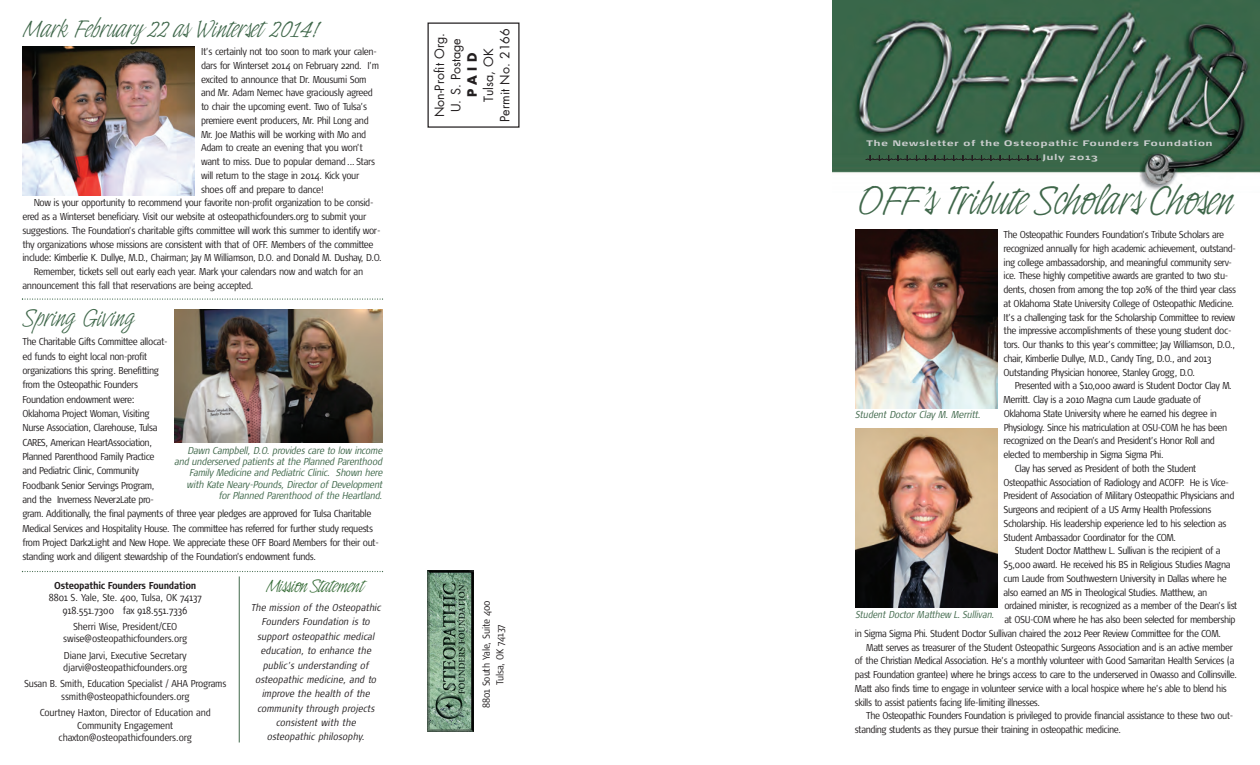
<style>
.page{position:relative;width:1260px;height:765px;background:#fff}
.page>*{position:absolute;margin:0;border:0;box-sizing:border-box;transform-origin:0 0}
.t1{font:41.25px "Indy Italic Plain";letter-spacing:-.015em;color:#3f674a}
.t2{font:25px "Indy Italic Plain";letter-spacing:-.015em;color:#3f674a}
.t3{font:18.75px "Indy Italic Plain";letter-spacing:-.015em;color:#336a34}
.t4{font:12.5px/16.4px "Futura";color:#231f20;text-align:center}
.t5{font:700 12.5px "Futura";color:#231f20}
.t6{font:300 10px/14.4px "Signa Cond";letter-spacing:-.04em;color:#231f20}
.t7{font:300 10px/12.5px "Signa Cond";letter-spacing:-.015em;color:#231f20;text-align:center}
.t8{font:italic 300 10px/11.2px "Signa Cond";letter-spacing:-.025em;color:#3f674a;text-align:right}
.t9{font:italic 300 10px/14.4px "Signa Cond";color:#231f20;text-align:center}
.t10{font:700 10px "Signa Cond";letter-spacing:-.03em;color:#231f20}
.t11{font:700 8px/13.8px "Signa Ext";letter-spacing:.13em;color:#cccecf}
</style>
<div class="page">
<img style="left:832px;top:0;width:428px;height:190px">
<img style="left:428px;top:570px;width:45px;height:161px">
<div style="left:428px;top:22px;width:92px;height:106px;border:1px solid #231f20"></div>
<svg style="left:866px;top:155px;width:174px;height:6px"></svg>
<hr style="left:239px;top:576px;width:1px;height:166px;background:#3f674a">
<img style="left:855px;top:229px;width:142px;height:179px">
<img style="left:855px;top:429px;width:142px;height:179px">
<img style="left:22px;top:46px;width:173px;height:149px">
<img style="left:175px;top:310px;width:207px;height:133px">
<svg style="left:22px;top:298px;width:361px;height:2px"></svg>
<svg style="left:22px;top:571px;width:361px;height:1px"></svg>
<h2 class="t2" style="left:22px;top:21px;width:298px">Mark February 22 as Winterset 2014!</h2>
<p class="t6" style="left:201px;top:45px;width:178px">It’s certainly not too soon to mark your calen-</p>
<p class="t6" style="left:201px;top:59px;width:179px">dars for Winterset 2014 on February 22nd. I’m</p>
<p class="t6" style="left:201px;top:73px;width:167px">excited to announce that Dr. Mousumi Som</p>
<p class="t6" style="left:201px;top:87px;width:173px">and Mr. Adam Nemec have graciously agreed</p>
<p class="t6" style="left:201px;top:100px;width:168px">to chair the upcoming event. Two of Tulsa’s</p>
<p class="t6" style="left:201px;top:114px;width:169px">premiere event producers, Mr. Phil Long and</p>
<p class="t6" style="left:201px;top:128px;width:167px">Mr. Joe Mathis will be working with Mo and</p>
<p class="t6" style="left:201px;top:142px;width:163px">Adam to create an evening that you won’t</p>
<p class="t6" style="left:201px;top:155px;width:176px">want to miss. Due to popular demand ... Stars</p>
<p class="t6" style="left:201px;top:169px;width:160px">will return to the stage in 2014. Kick your</p>
<p class="t6" style="left:201px;top:183px;width:124px">shoes off and prepare to dance!</p>
<p class="t6" style="left:34px;top:197px;width:341px">Now is your opportunity to recommend your favorite non-profit organization to be consid-</p>
<p class="t6" style="left:22px;top:210px;width:345px">ered as a Winterset beneficiary. Visit our website at osteopathicfounders.org to submit your</p>
<p class="t6" style="left:22px;top:224px;width:360px">suggestions. The Foundation’s charitable gifts committee will work this summer to identify wor-</p>
<p class="t6" style="left:22px;top:238px;width:352px">thy organizations whose missions are consistent with that of OFF. Members of the committee</p>
<p class="t6" style="left:22px;top:252px;width:361px">include: Kimberlie K. Dullye, M.D., Chairman; Jay M Williamson, D.O. and Donald M. Dushay, D.O.</p>
<p class="t6" style="left:34px;top:265px;width:331px">Remember, tickets sell out early each year. Mark your calendars now and watch for an</p>
<p class="t6" style="left:22px;top:279px;width:233px">announcement this fall that reservations are being accepted.</p>
<h2 class="t2" style="left:22px;top:309px;width:113px">Spring Giving</h2>
<p class="t6" style="left:22px;top:336px;width:358px">The Charitable Gifts Committee allocat-<br>ed funds to eight local non-profit<br>organizations this spring. Benefitting<br>from the Osteopathic Founders<br>Foundation endowment were:<br>Oklahoma Project Woman, Visiting<br>Nurse Association, Clarehouse, Tulsa<br>CARES, American HeartAssociation,<br>Planned Parenthood Family Practice<br>and Pediatric Clinic, Community<br>Foodbank Senior Servings Program,<br>and the Inverness Never2Late pro-<br>gram. Additionally, the final payments of three year pledges are approved for Tulsa Charitable Medical Services and Hospitality House. The committee has referred for further study requests from Project Dark2Light and New Hope. We appreciate these OFF Board Members for their out&shy;standing work and diligent stewardship of the Foundation’s endowment funds.</p>
<p class="t8" style="left:174px;top:446px;width:210px">Dawn Campbell, D.O. provides care to low income and underserved patients at the Planned Parenthood Family Medicine and Pediatric Clinic. Shown here with Kate Neary-Pounds, Director of Development for Planned Parenthood of the Heartland.</p>
<p class="t10" style="left:54px;top:582px;width:144px">Osteopathic Founders Foundation</p>
<p class="t7" style="left:49px;top:592px;width:155px">8801 S. Yale, Ste. 400, Tulsa, OK 74137<br>918.551.7300 fax 918.551.7336</p>
<p class="t7" style="left:63px;top:621px;width:126px">Sherri Wise, President/CEO swise@osteopathicfounders.org</p>
<p class="t7" style="left:63px;top:650px;width:126px;text-align:left">Diane Jarvi, Executive Secretary djarvi@osteopathicfounders.org</p>
<p class="t6" style="left:24px;top:679px;width:204px;line-height:12.5px;text-align:center">Susan B. Smith, Education Specialist / AHA Programs ssmith@osteopathicfounders.org</p>
<p class="t7" style="left:40px;top:707px;width:173px">Courtney Haxton, Director of Education and<br>Community Engagement chaxton@osteopathicfounders.org</p>
<h3 class="t3" style="left:266px;top:580px;width:100px">MissionStatement</h3>
<p class="t9" style="left:251px;top:601px;width:132px">The mission of the Osteopathic<br>Founders Foundation is to support osteopathic medical education, to enhance the public’s understanding of osteopathic medicine, and to improve the health of the community through projects consistent with the osteopathic philosophy.</p>
<p class="t4" style="left:482px;top:122px;width:95px;rotate:-90deg">Tulsa, OK<br>Permit No. 2166</p>
<p class="t4" style="left:432px;top:117px;width:86px;rotate:-90deg">Non-Profit Org.<br>U. S. Postage</p>
<p class="t5" style="left:467px;top:97px;width:46px;rotate:-90deg">PAID</p>
<p class="t7" style="left:480px;top:708px;width:109px;line-height:13.8px;rotate:-90deg">8801 South Yale, Suite 400<br>Tulsa, OK 74137</p>
<p class="t11" style="left:1043px;top:138px;width:171px;text-indent:-176px">The Newsletter of the Osteopathic Founders Foundation<br>July 2013</p>
<h1 class="t1" style="left:857px;top:188px;width:378px">OFF’s Tribute Scholars Chosen</h1>
<p class="t6" style="left:1004px;top:229px;width:234px;line-height:13.8px">The Osteopathic Founders Foundation’s Tribute Scholars are recognized annually for high academic achievement, outstand&shy;ing college ambassadorship, and meaningful community serv&shy;ice. These highly competitive awards are granted to two stu&shy;dents, chosen from among the top 20% of the third year class at Oklahoma State University College of Osteopathic Medicine.<br>It’s a challenging task for the Scholarship Committee to review the impressive accomplishments of these young student doc&shy;tors. Our thanks to this year’s committee; Jay Williamson, D.O., chair, Kimberlie Dullye, M.D., Candy Ting, D.O., and 2013<br>Outstanding Physician honoree, Stanley Grogg, D.O.</p>
<p class="t6" style="left:1015px;top:380px;width:219px">Presented with a $10,000 award is Student Doctor Clay M.</p>
<p class="t6" style="left:1004px;top:394px;width:199px">Merritt. Clay is a 2010 Magna cum Laude graduate of</p>
<p class="t6" style="left:1004px;top:407px;width:215px">Oklahoma State University where he earned his degree in</p>
<p class="t6" style="left:1004px;top:421px;width:225px">Physiology. Since his matriculation at OSU-COM he has been</p>
<p class="t6" style="left:1004px;top:435px;width:213px">recognized on the Dean’s and President’s Honor Roll and</p>
<p class="t6" style="left:1004px;top:449px;width:162px">elected to membership in Sigma Sigma Phi.</p>
<p class="t6" style="left:1015px;top:462px;width:183px">Clay has served as President of both the Student</p>
<p class="t6" style="left:1004px;top:476px;width:227px">Osteopathic Association of Radiology and ACOFP. He is Vice-</p>
<p class="t6" style="left:1004px;top:490px;width:232px">President of Association of Military Osteopathic Physicians and</p>
<p class="t6" style="left:1004px;top:504px;width:209px">Surgeons and recipient of a US Army Health Professions</p>
<p class="t6" style="left:1004px;top:517px;width:224px">Scholarship. His leadership experience led to his selection as</p>
<p class="t6" style="left:1004px;top:531px;width:174px">Student Ambassador Coordinator for the COM.</p>
<p class="t6" style="left:1015px;top:545px;width:207px">Student Doctor Matthew L. Sullivan is the recipient of a</p>
<p class="t6" style="left:1004px;top:559px;width:228px">$5,000 award. He received his BS in Religious Studies Magna</p>
<p class="t6" style="left:1004px;top:572px;width:225px">cum Laude from Southwestern University in Dallas where he</p>
<p class="t6" style="left:1004px;top:586px;width:205px">also earned an MS in Theological Studies. Matthew, an</p>
<p class="t6" style="left:1004px;top:600px;width:235px">ordained minister, is recognized as a member of the Dean’s list</p>
<p class="t6" style="left:1004px;top:614px;width:233px">at OSU-COM where he has also been selected for membership</p>
<p class="t6" style="left:855px;top:627px;width:368px">in Sigma Sigma Phi. Student Doctor Sullivan chaired the 2012 Peer Review Committee for the COM.</p>
<p class="t6" style="left:866px;top:641px;width:368px">Matt serves as treasurer of the Student Osteopathic Surgeons Association and is an active member</p>
<p class="t6" style="left:855px;top:655px;width:381px">of the Christian Medical Association. He’s a monthly volunteer with Good Samaritan Health Services (a</p>
<p class="t6" style="left:855px;top:669px;width:384px">past Foundation grantee) where he brings access to care to the underserved in Owasso and Collinsville.</p>
<p class="t6" style="left:855px;top:682px;width:373px">Matt also finds time to engage in volunteer service with a local hospice where he’s able to blend his</p>
<p class="t6" style="left:855px;top:696px;width:187px">skills to assist patients facing life-limiting illnesses.</p>
<p class="t6" style="left:866px;top:710px;width:369px">The Osteopathic Founders Foundation is privileged to provide financial assistance to these two out-</p>
<p class="t6" style="left:855px;top:724px;width:268px">standing students as they pursue their training in osteopathic medicine.</p>
<p class="t8" style="left:855px;top:410px;width:127px">Student Doctor Clay M. Merritt.</p>
<p class="t8" style="left:855px;top:610px;width:141px">Student Doctor Matthew L. Sullivan.</p>
</div>
